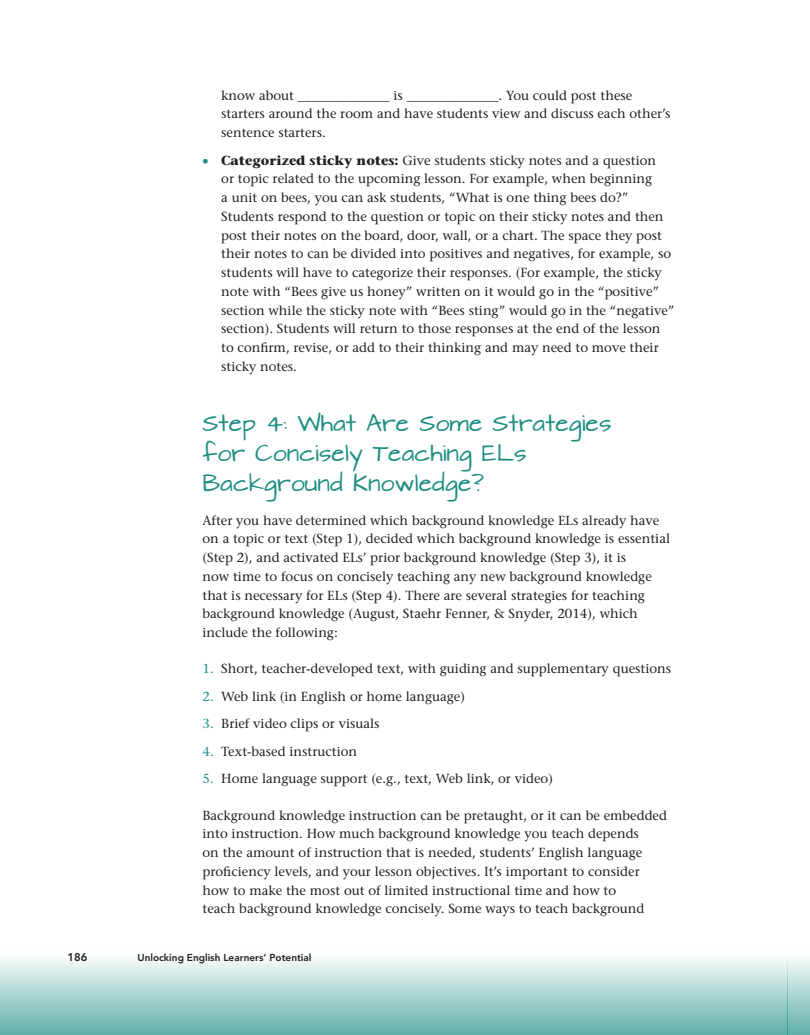
<style>
.page{position:relative;width:810px;height:1035px;background:#fff}
.page>*{position:absolute;margin:0;border:0;box-sizing:border-box;transform-origin:0 0}
.t1{font:20px/30px "Architects Daughter";color:#1e8e83}
.TEXT{font:500 13.12px/18.8px "Stone Serif Std";color:#231f20}
.EEA{font:500 13.12px/18.8px "Stone Serif Std";color:#231f20}
.NL{font:500 13.12px "Stone Serif Std";color:#231f20}
.t2{font:800 11.25px "Avenir LT Std";color:#231f20}
.t3{font:800 10px "Avenir LT Std";color:#231f20}
.s1{color:#1e8e83}
.s2{font-weight:700}
</style>
<div class="page">
<div style="left:0;top:945px;width:788px;height:90px;background:linear-gradient(to bottom,#fff,#63b1a9)"></div>
<div style="left:788px;top:945px;width:22px;height:90px;background:linear-gradient(to bottom,#fff,#63b1a9)"></div>
<p class="TEXT" style="left:221px;top:86px;width:451px">know about ______________ is ______________. You could post these starters around the room and have students view and discuss each other’s sentence starters.</p>
<p class="TEXT" style="left:221px;top:151px;width:455px;text-indent:-19px"><span class="s1">•</span> <span class="s2">Categorized sticky notes:</span> Give students sticky notes and a question<br>or topic related to the upcoming lesson. For example, when beginning<br>a unit on bees, you can ask students, “What is one thing bees do?” Students respond to the question or topic on their sticky notes and then post their notes on the board, door, wall, or a chart. The space they post their notes to can be divided into positives and negatives, for example, so students will have to categorize their responses. (For example, the sticky note with “Bees give us honey” written on it would go in the “positive” section while the sticky note with “Bees sting” would go in the “negative” section). Students will return to those responses at the end of the lesson to confirm, revise, or add to their thinking and may need to move their sticky notes.</p>
<h1 class="t1" style="left:202px;top:409px;width:411px">Step 4: What Are Some Strategies for Concisely Teaching ELs<br>Background Knowledge?</h1>
<p class="TEXT" style="left:202px;top:511px;width:469px">After you have determined which background knowledge ELs already have on a topic or text (Step 1), decided which background knowledge is essential (Step 2), and activated ELs’ prior background knowledge (Step 3), it is<br>now time to focus on concisely teaching any new background knowledge that is necessary for ELs (Step 4). There are several strategies for teaching background knowledge (August, Staehr Fenner, &amp; Snyder, 2014), which include the following:</p>
<p class="NL" style="left:202px;top:661px;width:470px"><span class="s1">1.</span> Short, teacher-developed text, with guiding and supplementary questions</p>
<p class="NL" style="left:202px;top:689px;width:264px"><span class="s1">2.</span> Web link (in English or home language)</p>
<p class="NL" style="left:202px;top:716px;width:179px"><span class="s1">3.</span> Brief video clips or visuals</p>
<p class="NL" style="left:202px;top:744px;width:156px"><span class="s1">4.</span> Text-based instruction</p>
<p class="NL" style="left:202px;top:771px;width:352px"><span class="s1">5.</span> Home language support (e.g., text, Web link, or video)</p>
<p class="EEA" style="left:202px;top:806px;width:466px">Background knowledge instruction can be pretaught, or it can be embedded into instruction. How much background knowledge you teach depends<br>on the amount of instruction that is needed, students’ English language proficiency levels, and your lesson objectives. It’s important to consider how to make the most out of limited instructional time and how to<br>teach background knowledge concisely. Some ways to teach background</p>
<p class="t2" style="left:68px;top:950px;width:21px">186</p>
<p class="t3" style="left:137px;top:952px;width:176px">Unlocking English Learners’ Potential</p>
</div>
